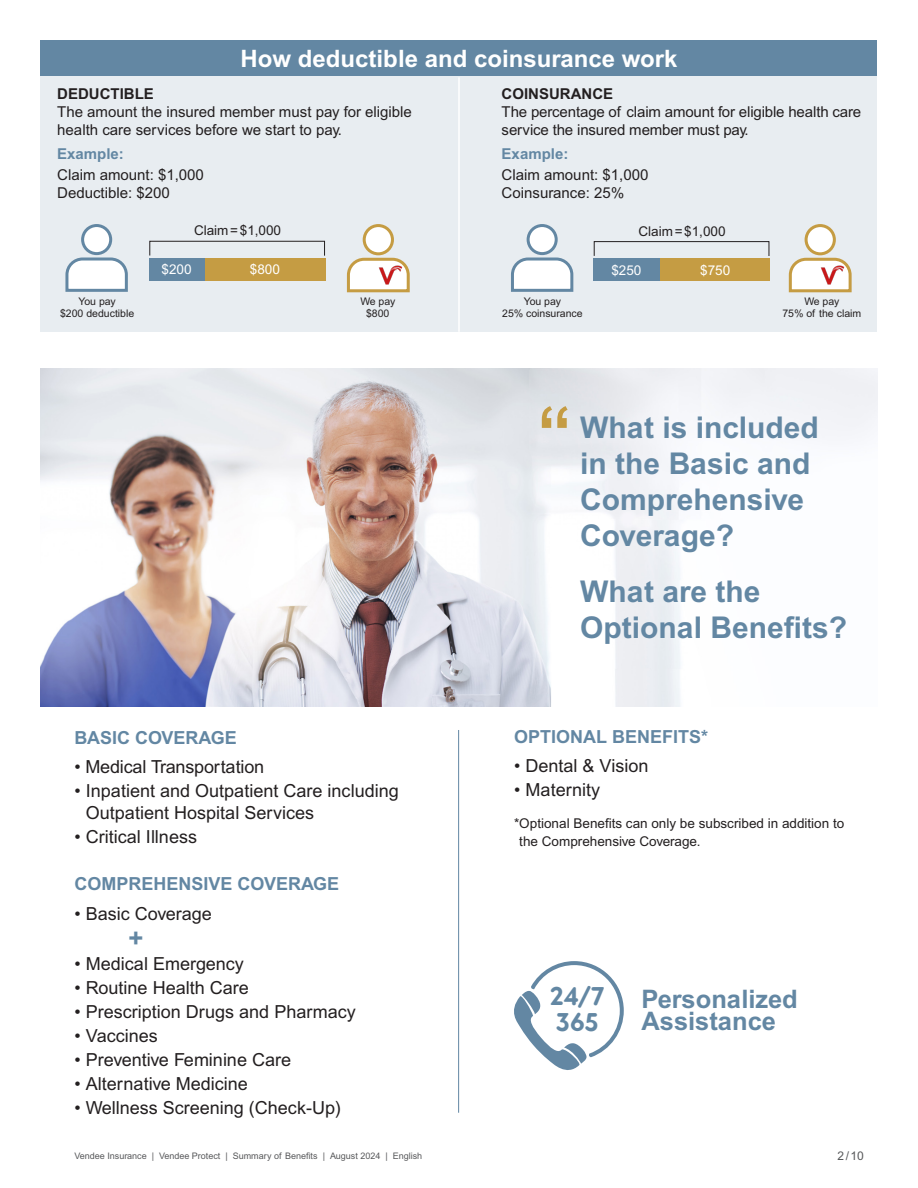
<style>
.page{position:relative;width:918px;height:1188px;background:#fff}
.page>*{position:absolute;margin:0;border:0;box-sizing:border-box;transform-origin:0 0}
.t1{font:500 82.5px "Arial MT Pro";color:#c59c43}
.Titre{font:700 30px/36px "Arial MT Pro";color:#6387a3}
.Titre-2{font:700 25.5px/22.5px "Arial MT Pro";color:#6387a3}
.Titre-3{font:700 25.5px/25.5px "Core Sans G Rounded";color:#6387a3}
.t2{font:700 24px "Arial MT Pro";color:#fff}
.Titre-4{font:18px/22.5px "Arial MT Pro";color:#231f20}
.Titre-5{font:700 18px "Arial MT Pro";color:#6387a3}
.Text_reg{font:15px/18px "Arial MT Pro";color:#231f20}
.t3{font:700 15px "Arial MT Pro";color:#231f20}
.Text_reg-2{font:700 15px "Arial MT Pro";color:#6387a3}
.Titre-6{font:13.5px/18px "Arial MT Pro";color:#231f20}
.Text_reg-3{font:13.5px "Arial MT Pro";color:#231f20}
.Text_reg-4{font:13.5px "Arial MT Pro";color:#fff}
.t4{font:12px "Arial MT Pro";color:#57585a}
.Text_reg-5{font:10.5px/12px "Arial MT Pro";color:#231f20;text-align:center}
.t5{font:9px "Arial MT Pro";color:#57585a}
</style>
<div class="page">
<img style="left:40px;top:369px;width:838px;height:337px">
<hr style="left:458px;top:730px;width:1px;height:383px;background:#6387a3">
<div style="left:40px;top:40px;width:838px;height:292px;background:#e8edf1"></div>
<div style="left:40px;top:40px;width:838px;height:36px;background:#6387a3"></div>
<div style="left:83px;top:226px;width:28px;height:28px;background:#fff;border-radius:50%"></div>
<div style="left:81px;top:224px;width:31px;height:31px;border:3px solid #6387a3;border-radius:50%"></div>
<svg style="left:65px;top:257px;width:63px;height:35px;background:#d9e1e8"></svg>
<div style="left:528px;top:226px;width:28px;height:28px;background:#fff;border-radius:50%"></div>
<div style="left:527px;top:224px;width:31px;height:31px;border:3px solid #6387a3;border-radius:50%"></div>
<svg style="left:511px;top:257px;width:63px;height:35px;background:#d9e1e8"></svg>
<div style="left:149px;top:258px;width:176px;height:23px;background:#c59c43"></div>
<div style="left:149px;top:258px;width:55px;height:23px;background:#6387a3"></div>
<div style="left:149px;top:241px;width:176px;height:15px;border:1px solid #231f20"></div>
<div style="left:593px;top:258px;width:177px;height:23px;background:#c59c43"></div>
<div style="left:593px;top:258px;width:67px;height:23px;background:#6387a3"></div>
<div style="left:594px;top:241px;width:175px;height:15px;border:1px solid #231f20"></div>
<hr style="left:458px;top:77px;width:2px;height:255px;background:#fff">
<div style="left:806px;top:226px;width:28px;height:28px;background:#fff;border-radius:50%"></div>
<div style="left:805px;top:224px;width:31px;height:31px;border:3px solid #c59c43;border-radius:50%"></div>
<svg style="left:788px;top:257px;width:64px;height:36px;background:#eadec4"></svg>
<img style="left:820px;top:263px;width:25px;height:24px">
<div style="left:364px;top:226px;width:28px;height:28px;background:#fff;border-radius:50%"></div>
<div style="left:363px;top:224px;width:31px;height:31px;border:3px solid #c59c43;border-radius:50%"></div>
<svg style="left:346px;top:257px;width:64px;height:36px;background:#eadec4"></svg>
<img style="left:378px;top:263px;width:25px;height:24px">
<svg style="left:514px;top:961px;width:110px;height:109px"></svg>
<p class="t2" style="left:240px;top:44px;width:439px">How deductible and coinsurance work</p>
<p class="t3" style="left:57px;top:85px;width:98px">DEDUCTIBLE</p>
<p class="Text_reg" style="left:57px;top:103px;width:356px">The amount the insured member must pay for eligible health care services before we start to pay.</p>
<p class="Text_reg-2" style="left:57px;top:145px;width:68px">Example:</p>
<p class="Text_reg" style="left:57px;top:166px;width:148px">Claim amount: $1,000<br>Deductible: $200</p>
<p class="Text_reg-3" style="left:194px;top:223px;width:89px">Claim=$1,000</p>
<p class="Text_reg-4" style="left:162px;top:262px;width:32px">$200</p>
<p class="Text_reg-4" style="left:250px;top:262px;width:32px">$800</p>
<p class="t3" style="left:502px;top:85px;width:113px">COINSURANCE</p>
<p class="Text_reg" style="left:502px;top:103px;width:361px">The percentage of claim amount for eligible health care service the insured member must pay.</p>
<p class="Text_reg-2" style="left:502px;top:145px;width:68px">Example:</p>
<p class="Text_reg" style="left:502px;top:166px;width:148px">Claim amount: $1,000<br>Coinsurance: 25%</p>
<p class="Text_reg-3" style="left:639px;top:223px;width:89px">Claim=$1,000</p>
<p class="Text_reg-4" style="left:611px;top:262px;width:32px">$250</p>
<p class="Text_reg-4" style="left:700px;top:262px;width:32px">$750</p>
<p class="Text_reg-5" style="left:60px;top:296px;width:76px">You pay<br>$200 deductible</p>
<p class="Text_reg-5" style="left:502px;top:296px;width:82px">You pay<br>25% coinsurance</p>
<p class="Text_reg-5" style="left:360px;top:296px;width:36px">We pay $800</p>
<p class="Text_reg-5" style="left:782px;top:296px;width:80px">We pay<br>75% of the claim</p>
<p class="Titre-5" style="left:75px;top:727px;width:164px">BASIC COVERAGE</p>
<p class="Titre-4" style="left:75px;top:756px;width:191px">• Medical Transportation</p>
<p class="Titre-4" style="left:86px;top:780px;width:314px;text-indent:-11px">• Inpatient and Outpatient Care including<br>Outpatient Hospital Services</p>
<p class="Titre-4" style="left:75px;top:827px;width:124px">• Critical Illness</p>
<p class="Titre-5" style="left:75px;top:873px;width:266px">COMPREHENSIVE COVERAGE</p>
<p class="Titre-4" style="left:75px;top:903px;width:139px">• Basic Coverage</p>
<p class="Titre-2" style="left:129px;top:927px;width:16px">+</p>
<p class="Titre-4" style="left:75px;top:954px;width:171px">• Medical Emergency</p>
<p class="Titre-4" style="left:75px;top:978px;width:176px">• Routine Health Care</p>
<p class="Titre-4" style="left:75px;top:1001px;width:283px">• Prescription Drugs and Pharmacy</p>
<p class="Titre-4" style="left:75px;top:1025px;width:85px">• Vaccines</p>
<p class="Titre-4" style="left:75px;top:1049px;width:218px">• Preventive Feminine Care</p>
<p class="Titre-4" style="left:75px;top:1073px;width:175px">• Alternative Medicine</p>
<p class="Titre-4" style="left:75px;top:1097px;width:268px">• Wellness Screening (Check-Up)</p>
<p class="t1" style="left:537px;top:389px;width:36px">“</p>
<p class="Titre" style="left:580px;top:410px;width:240px">What is included in the Basic and<br>Comprehensive<br>Coverage?</p>
<p class="Titre" style="left:580px;top:574px;width:268px">What are the<br>Optional Benefits?</p>
<p class="Titre-5" style="left:514px;top:726px;width:196px">OPTIONAL BENEFITS*</p>
<p class="Titre-4" style="left:514px;top:756px;width:136px">• Dental &amp; Vision</p>
<p class="Titre-4" style="left:514px;top:779px;width:88px">• Maternity</p>
<p class="Titre-6" style="left:519px;top:815px;width:326px;text-indent:-5px">*Optional Benefits can only be subscribed in addition to the Comprehensive Coverage.</p>
<p class="Titre-3" style="left:549px;top:984px;width:58px">24/7<br>365</p>
<p class="Titre-2" style="left:641px;top:989px;width:158px">Personalized<br>Assistance</p>
<p class="t5" style="left:75px;top:1151px;width:349px">Vendee Insurance | Vendee Protect | Summary of Benefits | August 2024 | English</p>
<p class="t4" style="left:838px;top:1149px;width:28px">2/10</p>
</div>
